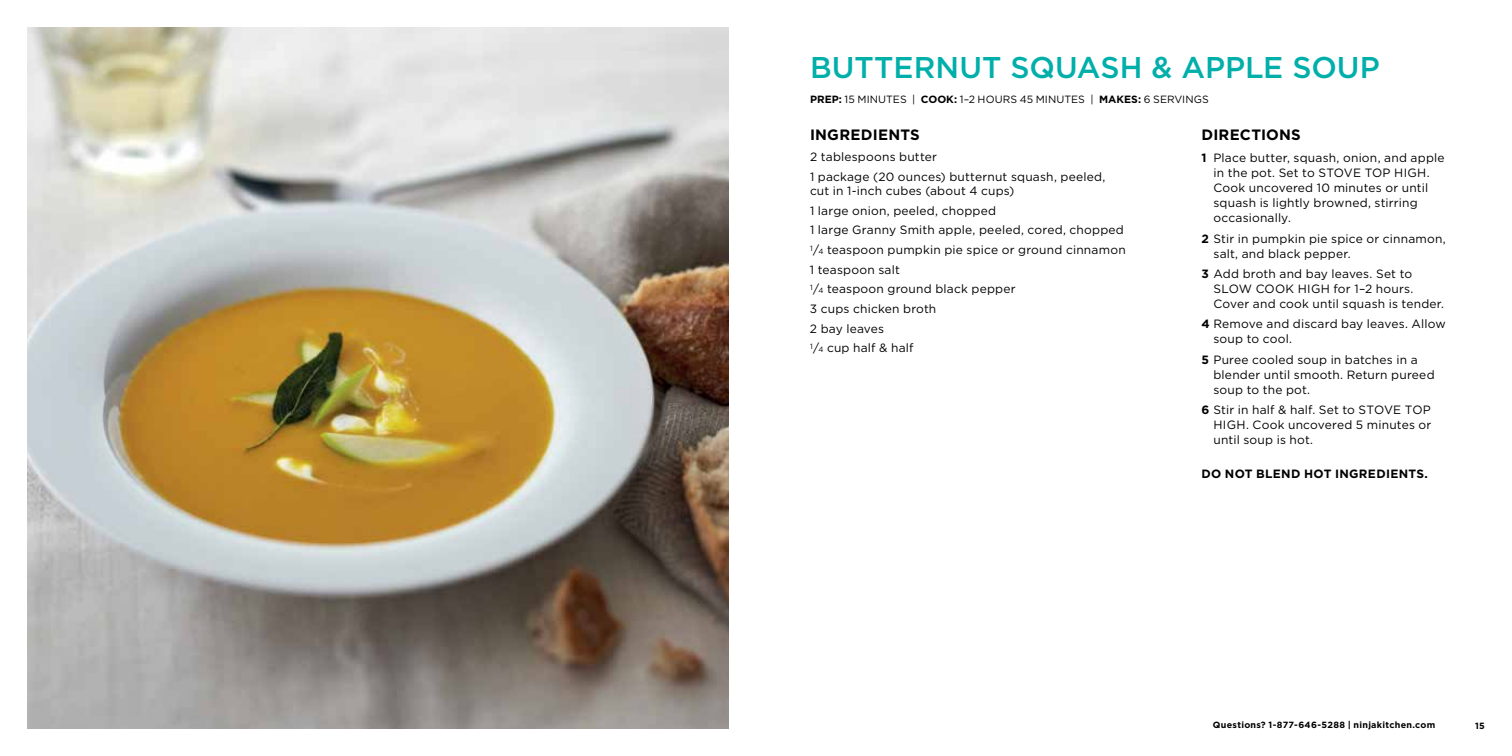
<style>
.page{position:relative;width:1512px;height:756px;background:#fff}
.page>*{position:absolute;margin:0;border:0;box-sizing:border-box;transform-origin:0 0}
.t1{font:500 30px "Gotham";color:#00afaa}
.t2{font:700 15px "Gotham";letter-spacing:.015em;color:#000}
.t3{font:12px/15px "Gotham";letter-spacing:.015em;color:#000}
.t4{font:700 12px "Gotham";letter-spacing:.025em;color:#000}
.t5{font:10.5px "Gotham";letter-spacing:.005em;color:#000}
.t6{font:700 9px "Gotham";letter-spacing:.03em;color:#000}
.s1{font-weight:700}
.s2{font-size:7.5px}
</style>
<div class="page">
<img style="left:27px;top:27px;width:702px;height:702px">
<h1 class="t1" style="left:810px;top:48px;width:572px">BUTTERNUT SQUASH &amp; APPLE SOUP</h1>
<p class="t5" style="left:810px;top:92px;width:400px"><span class="s1">PREP:</span> 15 MINUTES | <span class="s1">COOK:</span> 1–2 HOURS 45 MINUTES | <span class="s1">MAKES:</span> 6 SERVINGS</p>
<p class="t2" style="left:1202px;top:125px;width:101px">DIRECTIONS</p>
<p class="t3" style="left:1214px;top:150px;width:233px;text-indent:-12px"><span class="s1">1</span> Place butter, squash, onion, and apple in the pot. Set to STOVE TOP HIGH.<br>Cook uncovered 10 minutes or until squash is lightly browned, stirring occasionally.</p>
<p class="t3" style="left:1214px;top:231px;width:234px;text-indent:-12px"><span class="s1">2</span> Stir in pumpkin pie spice or cinnamon, salt, and black pepper.</p>
<p class="t3" style="left:1214px;top:266px;width:232px;text-indent:-12px"><span class="s1">3</span> Add broth and bay leaves. Set to<br>SLOW COOK HIGH for 1–2 hours.<br>Cover and cook until squash is tender.</p>
<p class="t3" style="left:1214px;top:316px;width:234px;text-indent:-12px"><span class="s1">4</span> Remove and discard bay leaves. Allow soup to cool.</p>
<p class="t3" style="left:1214px;top:352px;width:223px;text-indent:-12px"><span class="s1">5</span> Puree cooled soup in batches in a blender until smooth. Return pureed soup to the pot.</p>
<p class="t3" style="left:1214px;top:402px;width:219px;text-align:justify;text-indent:-12px"><span class="s1">6</span> Stir in half &amp; half. Set to STOVE TOP HIGH. Cook uncovered 5 minutes or until soup is hot.</p>
<p class="t4" style="left:1202px;top:466px;width:228px">DO NOT BLEND HOT INGREDIENTS.</p>
<p class="t2" style="left:810px;top:125px;width:111px">INGREDIENTS</p>
<p class="t3" style="left:810px;top:147px;width:297px;line-height:19.6px">2 tablespoons butter<br>1 package (20 ounces) butternut squash, peeled,</p>
<p class="t3" style="left:810px;top:181px;width:317px;line-height:19.6px">cut in 1-inch cubes (about 4 cups)<br>1 large onion, peeled, chopped<br>1 large Granny Smith apple, peeled, cored, chopped<br><sup>1</sup>/<span class="s2">4</span> teaspoon pumpkin pie spice or ground cinnamon<br>1 teaspoon salt<br><sup>1</sup>/<span class="s2">4</span> teaspoon ground black pepper<br>3 cups chicken broth<br>2 bay leaves<br><sup>1</sup>/<span class="s2">4</span> cup half &amp; half</p>
<p class="t6" style="left:1213px;top:719px;width:224px">Questions? 1-877-646-5288 | ninjakitchen.com</p>
<p class="t6" style="left:1475px;top:720px;width:11px">15</p>
</div>
